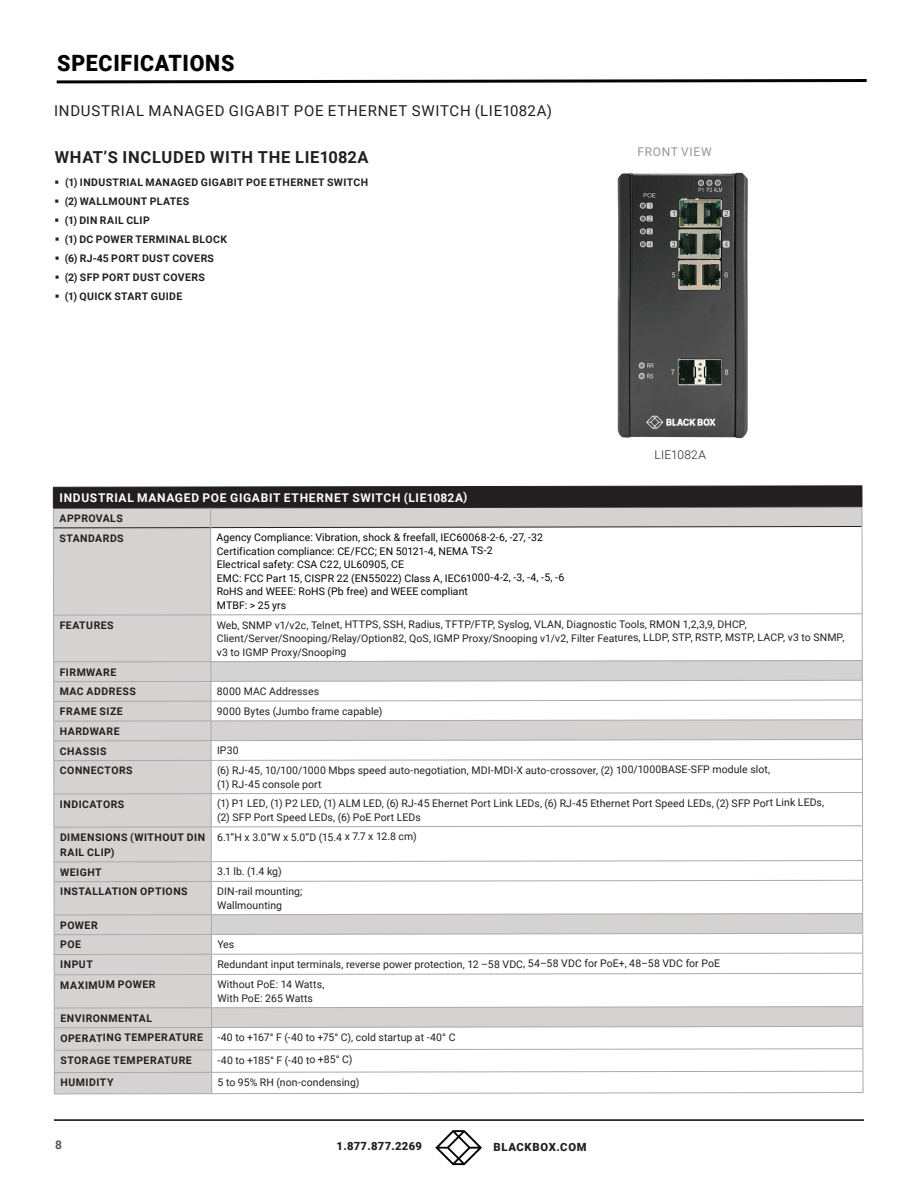
<style>
.page{position:relative;width:918px;height:1188px;background:#fff}
.page>*{position:absolute;margin:0;border:0;box-sizing:border-box;transform-origin:0 0}
.t1{font:900 22.5px "Roboto";letter-spacing:.035em;color:#040503;scale:.95 1}
.t2{font:700 16.5px "Roboto";letter-spacing:.04em;color:#231f20}
.t3{font:15px "Roboto";letter-spacing:.045em;color:#231f20}
.t4{font:700 12px "Roboto";letter-spacing:.055em;color:#fff}
.t5{font:12px "Roboto";letter-spacing:.055em;color:#939598}
.t6{font:300 12px "Roboto";letter-spacing:.015em;color:#231f20}
.t7{font:700 12px "Roboto";color:#57585a}
.t8{font:900 11.25px "Roboto";letter-spacing:.025em;color:#231f20}
.t9{font:900 11.25px "Roboto";letter-spacing:.05em;color:#231f20}
.t10{font:10.5px/13.6px "Roboto";letter-spacing:.005em;color:#231f20}
.t11{font:700 10.5px/19.8px "Roboto";letter-spacing:.04em;color:#231f20}
.t12{font:10.5px/13.5px "Roboto";letter-spacing:.005em;color:#040503}
</style>
<div class="page">
<hr style="left:54px;top:1119px;width:810px;height:2px;background:#040503">
<svg style="left:435px;top:1130px;width:47px;height:35px"></svg>
<svg style="left:56px;top:79px;width:811px;height:5px"></svg>
<svg style="left:53px;top:528px;width:809px;height:565px"></svg>
<hr style="left:53px;top:793px;width:158px;height:1px;background:#a8a9ad">
<hr style="left:53px;top:721px;width:158px;height:1px;background:#a8a9ad">
<hr style="left:53px;top:740px;width:158px;height:1px;background:#a8a9ad">
<hr style="left:54px;top:827px;width:157px;height:1px;background:#a8a9ad">
<svg style="left:210px;top:792px;width:653px;height:2px"></svg>
<svg style="left:210px;top:825px;width:653px;height:3px"></svg>
<hr style="left:54px;top:881px;width:157px;height:1px;background:#a8a9ad">
<hr style="left:53px;top:661px;width:158px;height:1px;background:#a8a9ad">
<hr style="left:53px;top:681px;width:158px;height:1px;background:#a8a9ad">
<hr style="left:53px;top:701px;width:158px;height:1px;background:#a8a9ad">
<hr style="left:53px;top:760px;width:158px;height:1px;background:#a8a9ad">
<hr style="left:54px;top:861px;width:157px;height:1px;background:#a8a9ad">
<hr style="left:53px;top:615px;width:158px;height:1px;background:#a8a9ad">
<svg style="left:211px;top:613px;width:652px;height:3px"></svg>
<hr style="left:54px;top:914px;width:157px;height:1px;background:#a8a9ad">
<hr style="left:54px;top:934px;width:157px;height:1px;background:#a8a9ad">
<hr style="left:54px;top:954px;width:157px;height:1px;background:#a8a9ad">
<hr style="left:54px;top:974px;width:157px;height:1px;background:#a8a9ad">
<hr style="left:54px;top:1007px;width:158px;height:1px;background:#a8a9ad">
<hr style="left:54px;top:1027px;width:158px;height:1px;background:#a8a9ad">
<hr style="left:54px;top:1050px;width:158px;height:1px;background:#a8a9ad">
<hr style="left:54px;top:1072px;width:158px;height:1px;background:#a8a9ad">
<hr style="left:54px;top:1093px;width:158px;height:1px;background:#a8a9ad">
<hr style="left:210px;top:528px;width:1px;height:87px;background:#a8a9ad">
<hr style="left:210px;top:615px;width:1px;height:46px;background:#a8a9ad">
<hr style="left:211px;top:761px;width:1px;height:32px;background:#a8a9ad">
<hr style="left:211px;top:794px;width:1px;height:33px;background:#a8a9ad">
<hr style="left:211px;top:827px;width:1px;height:34px;background:#a8a9ad">
<hr style="left:211px;top:882px;width:1px;height:32px;background:#a8a9ad">
<hr style="left:211px;top:975px;width:1px;height:32px;background:#a8a9ad">
<svg style="left:53px;top:485px;width:810px;height:43px;background:#777475"></svg>
<hr style="left:53px;top:528px;width:1px;height:87px;background:#a8a9ad">
<hr style="left:53px;top:616px;width:1px;height:46px;background:#a8a9ad">
<svg style="left:53px;top:662px;width:1px;height:98px"></svg>
<hr style="left:53px;top:761px;width:1px;height:33px;background:#a8a9ad">
<hr style="left:53px;top:794px;width:1px;height:33px;background:#a8a9ad">
<hr style="left:54px;top:828px;width:1px;height:34px;background:#a8a9ad">
<svg style="left:54px;top:862px;width:1px;height:19px"></svg>
<hr style="left:54px;top:882px;width:1px;height:33px;background:#a8a9ad">
<svg style="left:54px;top:915px;width:1px;height:59px"></svg>
<hr style="left:54px;top:975px;width:1px;height:33px;background:#a8a9ad">
<svg style="left:54px;top:1008px;width:1px;height:86px"></svg>
<hr style="left:862px;top:526px;width:1px;height:87px;background:#a8a9ad">
<hr style="left:862px;top:614px;width:1px;height:46px;background:#a8a9ad">
<svg style="left:210px;top:660px;width:653px;height:101px"></svg>
<hr style="left:862px;top:760px;width:1px;height:32px;background:#a8a9ad">
<hr style="left:862px;top:793px;width:1px;height:32px;background:#a8a9ad">
<hr style="left:862px;top:826px;width:1px;height:34px;background:#a8a9ad">
<svg style="left:211px;top:860px;width:653px;height:22px"></svg>
<hr style="left:862px;top:881px;width:1px;height:32px;background:#a8a9ad">
<svg style="left:211px;top:913px;width:653px;height:62px"></svg>
<hr style="left:862px;top:974px;width:1px;height:32px;background:#a8a9ad">
<svg style="left:211px;top:1006px;width:653px;height:88px"></svg>
<img style="left:617px;top:172px;width:131px;height:267px">
<h1 class="t1" style="left:57px;top:47px;width:188px">SPECIFICATIONS</h1>
<h3 class="t3" style="left:54px;top:100px;width:499px">INDUSTRIAL MANAGED GIGABIT POE ETHERNET SWITCH (LIE1082A)</h3>
<h2 class="t2" style="left:55px;top:145px;width:315px">WHAT’S INCLUDED WITH THE LIE1082A</h2>
<p class="t11" style="left:55px;top:172px;width:315px">▪ (1) INDUSTRIAL MANAGED GIGABIT POE ETHERNET SWITCH</p>
<p class="t11" style="left:55px;top:191px;width:136px">▪ (2) WALLMOUNT PLATES</p>
<p class="t11" style="left:55px;top:210px;width:97px">▪ (1) DIN RAIL CLIP</p>
<p class="t11" style="left:55px;top:229px;width:174px">▪ (1) DC POWER TERMINAL BLOCK</p>
<p class="t11" style="left:55px;top:248px;width:161px">▪ (6) RJ-45 PORT DUST COVERS</p>
<p class="t11" style="left:55px;top:267px;width:152px">▪ (2) SFP PORT DUST COVERS</p>
<p class="t11" style="left:55px;top:286px;width:129px">▪ (1) QUICK START GUIDE</p>
<p class="t4" style="left:59px;top:489px;width:410px">INDUSTRIAL MANAGED POE GIGABIT ETHERNET SWITCH (LIE1082A)</p>
<p class="t11" style="left:60px;top:508px;width:66px">APPROVALS<br>STANDARDS</p>
<p class="t12" style="left:217px;top:530px;width:349px">Agency Compliance: Vibration, shock &amp; freefall, IEC60068-2-6, -27, -32<br>Certification compliance: CE/FCC; EN 50121-4, NEMA TS-2<br>Electrical safety: CSA C22, UL60905, CE<br>EMC: FCC Part 15, CISPR 22 (EN55022) Class A, IEC61000-4-2, -3, -4, -5, -6<br>RoHS and WEEE: RoHS (Pb free) and WEEE compliant<br>MTBF: &gt; 25 yrs</p>
<p class="t5" style="left:637px;top:143px;width:76px">FRONT VIEW</p>
<p class="t6" style="left:654px;top:446px;width:53px">LIE1082A</p>
<p class="t11" style="left:60px;top:615px;width:56px">FEATURES</p>
<p class="t10" style="left:217px;top:617px;width:629px">Web, SNMP v1/v2c, Telnet, HTTPS, SSH, Radius, TFTP/FTP, Syslog, VLAN, Diagnostic Tools, RMON 1,2,3,9, DHCP,<br>Client/Server/Snooping/Relay/Option82, QoS, IGMP Proxy/Snooping v1/v2, Filter Features, LLDP, STP, RSTP, MSTP, LACP, v3 to SNMP, v3 to IGMP Proxy/Snooping</p>
<p class="t11" style="left:60px;top:662px;width:78px">FIRMWARE<br>MAC ADDRESS</p>
<p class="t10" style="left:217px;top:684px;width:104px">8000 MAC Addresses</p>
<p class="t11" style="left:60px;top:701px;width:64px">FRAME SIZE</p>
<p class="t10" style="left:217px;top:704px;width:167px">9000 Bytes (Jumbo frame capable)</p>
<p class="t11" style="left:60px;top:721px;width:61px">HARDWARE<br>CHASSIS</p>
<p class="t10" style="left:217px;top:743px;width:23px">IP30</p>
<p class="t11" style="left:60px;top:760px;width:74px">CONNECTORS</p>
<p class="t10" style="left:217px;top:763px;width:555px">(6) RJ-45, 10/100/1000 Mbps speed auto-negotiation, MDI-MDI-X auto-crossover, (2) 100/1000BASE-SFP module slot, (1) RJ-45 console port</p>
<p class="t11" style="left:60px;top:794px;width:66px">INDICATORS</p>
<p class="t10" style="left:217px;top:796px;width:609px">(1) P1 LED, (1) P2 LED, (1) ALM LED, (6) RJ-45 Ehernet Port Link LEDs, (6) RJ-45 Ethernet Port Speed LEDs, (2) SFP Port Link LEDs, (2) SFP Port Speed LEDs, (6) PoE Port LEDs</p>
<p class="t11" style="left:60px;top:829px;width:147px;line-height:15.1px">DIMENSIONS (WITHOUT DIN<br>RAIL CLIP)</p>
<p class="t10" style="left:217px;top:830px;width:201px">6.1”H x 3.0”W x 5.0”D (15.4 x 7.7 x 12.8 cm)</p>
<p class="t11" style="left:60px;top:862px;width:43px">WEIGHT</p>
<p class="t10" style="left:217px;top:864px;width:66px">3.1 lb. (1.4 kg)</p>
<p class="t11" style="left:60px;top:881px;width:129px">INSTALLATION OPTIONS</p>
<p class="t10" style="left:217px;top:884px;width:87px">DIN-rail mounting;<br>Wallmounting</p>
<p class="t11" style="left:60px;top:915px;width:39px">POWER<br>POE</p>
<p class="t10" style="left:217px;top:937px;width:18px">Yes</p>
<p class="t11" style="left:60px;top:954px;width:34px">INPUT</p>
<p class="t10" style="left:217px;top:957px;width:504px">Redundant input terminals, reverse power protection, 12 –58 VDC, 54–58 VDC for PoE+, 48–58 VDC for PoE</p>
<p class="t11" style="left:60px;top:974px;width:97px">MAXIMUM POWER</p>
<p class="t10" style="left:217px;top:977px;width:109px">Without PoE: 14 Watts,<br>With PoE: 265 Watts</p>
<p class="t11" style="left:60px;top:1008px;width:144px">ENVIRONMENTAL<br>OPERATING TEMPERATURE</p>
<p class="t10" style="left:218px;top:1030px;width:240px">-40 to +167° F (-40 to +75° C), cold startup at -40° C</p>
<p class="t11" style="left:60px;top:1050px;width:133px">STORAGE TEMPERATURE</p>
<p class="t10" style="left:218px;top:1053px;width:136px">-40 to +185° F (-40 to +85° C)</p>
<p class="t11" style="left:60px;top:1072px;width:55px">HUMIDITY</p>
<p class="t10" style="left:218px;top:1075px;width:143px">5 to 95% RH (non-condensing)</p>
<p class="t7" style="left:55px;top:1136px;width:8px">8</p>
<p class="t8" style="left:337px;top:1138px;width:87px">1.877.877.2269</p>
<p class="t9" style="left:494px;top:1139px;width:95px">BLACKBOX.COM</p>
</div>
